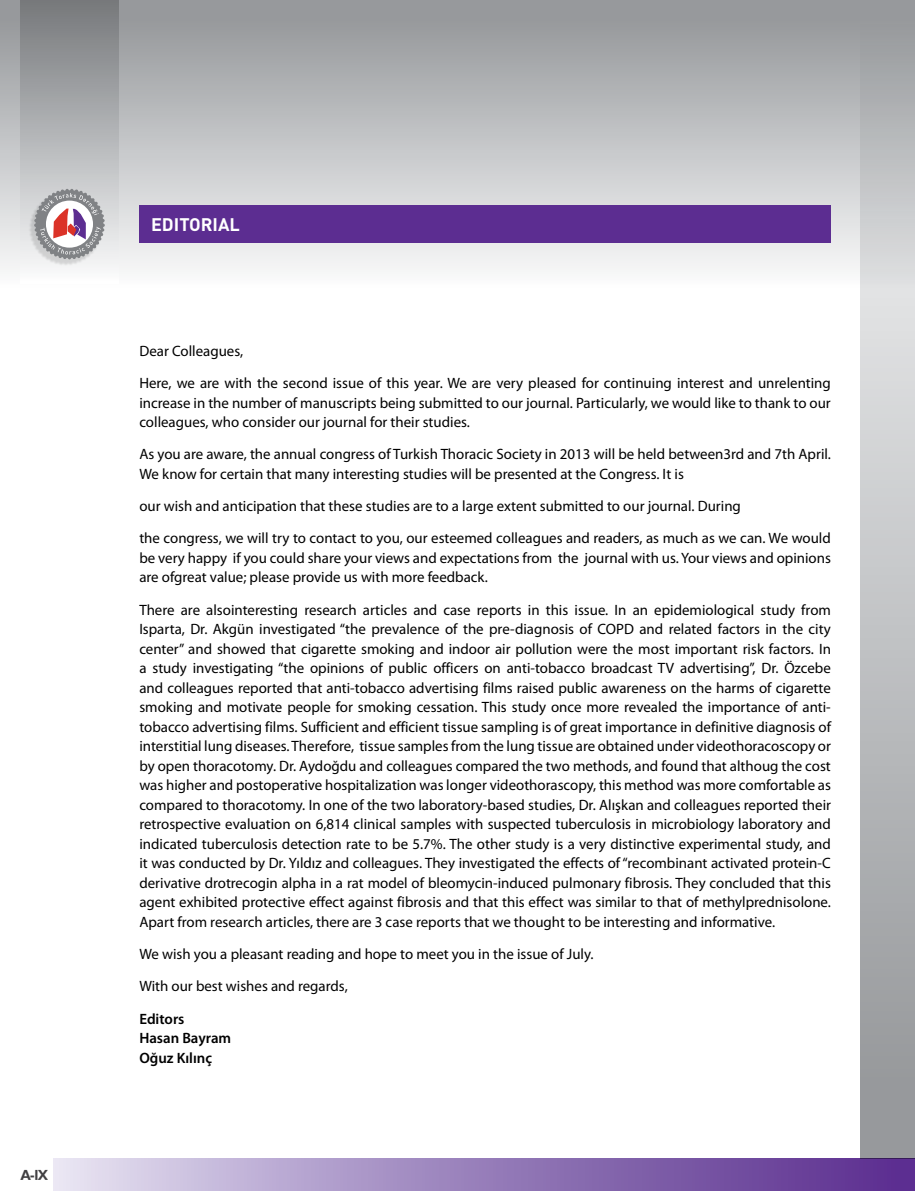
<style>
.page{position:relative;width:915px;height:1191px;background:#fff}
.page>*{position:absolute;margin:0;border:0;box-sizing:border-box;transform-origin:0 0}
.t1{font:700 18px "DIN Pro";color:#fff}
.t2{font:15px/19.5px "Myriad Pro";color:#000}
.t3{font:600 15px/19.5px "Myriad Pro";color:#000}
.t4{font:500 15px "Proxima Sans";color:#414042}
</style>
<div class="page">
<div style="left:0;top:0;width:914px;height:367px;background:linear-gradient(to bottom,#949699,#fff)"></div>
<div style="left:139px;top:205px;width:691px;height:38px;background:#5c2d91"></div>
<div style="left:53px;top:1158px;width:861px;height:33px;background:linear-gradient(to right,#e2deef,#54268a)"></div>
<svg style="left:860px;top:0;width:54px;height:1158px;background:#b8babc"></svg>
<div style="left:20px;top:0;width:98px;height:283px;background:linear-gradient(to bottom,#74777a,#fbfcfd)"></div>
<div style="left:28px;top:191px;width:75px;height:75px;background:#000;opacity:.13"></div>
<svg style="left:34px;top:188px;width:71px;height:72px"></svg>
<p class="t4" style="left:20px;top:1166px;width:29px">A-IX</p>
<p class="t1" style="left:151px;top:212px;width:90px">EDITORIAL</p>
<p class="t2" style="left:139px;top:334px;width:692px;line-height:32.2px">Dear Colleagues,<br>Here, we are with the second issue of this year. We are very pleased for continuing interest and unrelenting</p>
<p class="t2" style="left:139px;top:392px;width:692px">increase in the number of manuscripts being submitted to our journal. Particularly, we would like to thank to our colleagues, who consider our journal for their studies.</p>
<p class="t2" style="left:139px;top:444px;width:692px">As you are aware, the annual congress of Turkish Thoracic Society in 2013 will be held between3rd and 7th April.<br>We know for certain that many interesting studies will be presented at the Congress. It is</p>
<p class="t2" style="left:139px;top:490px;width:692px;line-height:32.2px">our wish and anticipation that these studies are to a large extent submitted to our journal. During<br>the congress, we will try to contact to you, our esteemed colleagues and readers, as much as we can. We would</p>
<p class="t2" style="left:139px;top:548px;width:692px">be very happy if you could share your views and expectations from the journal with us. Your views and opinions are ofgreat value; please provide us with more feedback.</p>
<p class="t2" style="left:139px;top:599px;width:693px;text-align:justify">There are alsointeresting research articles and case reports in this issue. In an epidemiological study from Isparta, Dr. Akgün investigated “the prevalence of the pre-diagnosis of COPD and related factors in the city center” and showed that cigarette smoking and indoor air pollution were the most important risk factors. In a study investigating “the opinions of public officers on anti-tobacco broadcast TV advertising”, Dr. Özcebe and colleagues reported that anti-tobacco advertising films raised public awareness on the harms of cigarette smoking and motivate people for smoking cessation. This study once more revealed the importance of anti&shy;tobacco advertising films. Sufficient and efficient tissue sampling is of great importance in definitive diagnosis of interstitial lung diseases. Therefore, tissue samples from the lung tissue are obtained under videothoracoscopy or by open thoracotomy. Dr. Aydoğdu and colleagues compared the two methods, and found that althoug the cost was higher and postoperative hospitalization was longer videothorascopy, this method was more comfortable as compared to thoracotomy. In one of the two laboratory-based studies, Dr. Alışkan and colleagues reported their retrospective evaluation on 6,814 clinical samples with suspected tuberculosis in microbiology laboratory and indicated tuberculosis detection rate to be 5.7%. The other study is a very distinctive experimental study, and it was conducted by Dr. Yıldız and colleagues. They investigated the effects of “recombinant activated protein-C derivative drotrecogin alpha in a rat model of bleomycin-induced pulmonary fibrosis. They concluded that this agent exhibited protective effect against fibrosis and that this effect was similar to that of methylprednisolone.<br>Apart from research articles, there are 3 case reports that we thought to be interesting and informative.</p>
<p class="t2" style="left:139px;top:937px;width:455px;line-height:32.2px">We wish you a pleasant reading and hope to meet you in the issue of July.<br>With our best wishes and regards,</p>
<p class="t3" style="left:139px;top:1008px;width:93px">Editors<br>Hasan Bayram<br>Oğuz Kılınç</p>
</div>
